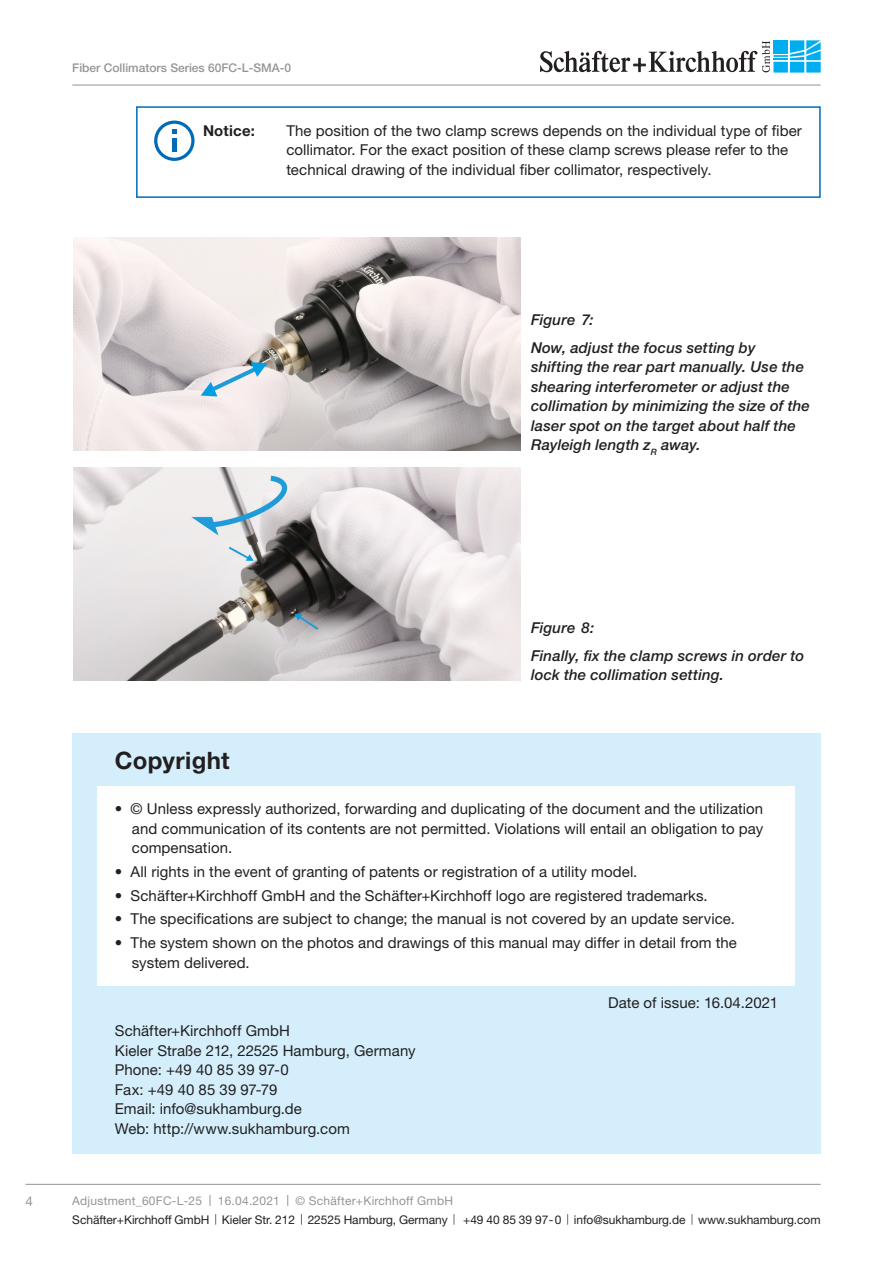
<style>
.page{position:relative;width:893px;height:1263px;background:#fff}
.page>*{position:absolute;margin:0;border:0;box-sizing:border-box;transform-origin:0 0}
.t1{font:700 24px "Helvetica Neue";letter-spacing:.015em;color:#231f20}
.t2{font:15px/19.5px "Helvetica Neue";letter-spacing:.005em;color:#231f20}
.Bildlegende___seitli{font:italic 500 15px/19.5px "Helvetica Neue";letter-spacing:.01em;color:#231f20}
.t3{font:700 15px "Helvetica Neue";letter-spacing:.01em;color:#231f20}
.t4{font:13.5px "Helvetica Neue";color:#939598}
.t5{font:12px "Helvetica Neue";letter-spacing:-.005em;color:#231f20}
.t6{font:12px "Helvetica Neue";letter-spacing:.02em;color:#939598}
.t7{font:500 12px "Helvetica Neue";color:#939598}
.s1{font-weight:500}
</style>
<div class="page">
<svg style="left:773px;top:72px;width:15px;height:1px"></svg>
<div style="left:790px;top:62px;width:14px;height:11px;background:#69cff5"></div>
<svg style="left:806px;top:72px;width:15px;height:1px"></svg>
<svg style="left:540px;top:40px;width:281px;height:32px"></svg>
<hr style="left:72px;top:85px;width:749px;height:1px;background:#939598">
<hr style="left:26px;top:1184px;width:795px;height:1px;background:#939598">
<div style="left:136px;top:106px;width:685px;height:92px;border:2px solid #006cb7"></div>
<svg style="left:154px;top:121px;width:41px;height:39px"></svg>
<img style="left:74px;top:238px;width:446px;height:212px">
<img style="left:74px;top:468px;width:446px;height:212px">
<div style="left:72px;top:733px;width:749px;height:420px;background:#d4effb"></div>
<div style="left:98px;top:786px;width:697px;height:199px;background:#fff"></div>
<p class="t7" style="left:72px;top:61px;width:220px">Fiber Collimators Series 60FC-L-SMA-0</p>
<p class="t3" style="left:203px;top:121px;width:53px">Notice:</p>
<p class="t2" style="left:286px;top:120px;width:517px">The position of the two clamp screws depends on the individual type of fiber collimator. For the exact position of these clamp screws please refer to the technical drawing of the individual fiber collimator, respectively.</p>
<p class="Bildlegende___seitli" style="left:531px;top:309px;width:64px">Figure 7:</p>
<p class="Bildlegende___seitli" style="left:531px;top:338px;width:280px">Now, adjust the focus setting by shifting the rear part manually. Use the shearing interferometer or adjust the collimation by minimizing the size of the laser spot on the target about half the Rayleigh length z<sub>R</sub> away.</p>
<p class="t4" style="left:26px;top:1193px;width:9px">4</p>
<p class="Bildlegende___seitli" style="left:531px;top:618px;width:65px">Figure 8:</p>
<p class="Bildlegende___seitli" style="left:531px;top:646px;width:275px">Finally, fix the clamp screws in order to lock the collimation setting.</p>
<p class="t1" style="left:115px;top:746px;width:116px">Copyright</p>
<p class="t2" style="left:132px;top:799px;width:633px;text-align:justify;text-indent:-17px"><span class="s1">•</span> © Unless expressly authorized, forwarding and duplicating of the document and the utilization and communication of its contents are not permitted. Violations will entail an obligation to pay compensation.</p>
<p class="t2" style="left:115px;top:861px;width:524px"><span class="s1">•</span> All rights in the event of granting of patents or registration of a utility model.</p>
<p class="t2" style="left:115px;top:885px;width:594px"><span class="s1">•</span> Schäfter+Kirchhoff GmbH and the Schäfter+Kirchhoff logo are registered trademarks.</p>
<p class="t2" style="left:115px;top:909px;width:622px"><span class="s1">•</span> The specifications are subject to change; the manual is not covered by an update service.</p>
<p class="t2" style="left:132px;top:933px;width:606px;text-indent:-17px"><span class="s1">•</span> The system shown on the photos and drawings of this manual may differ in detail from the system delivered.</p>
<p class="t2" style="left:608px;top:993px;width:172px">Date of issue: 16.04.2021</p>
<p class="t2" style="left:115px;top:1021px;width:302px">Schäfter+Kirchhoff GmbH<br>Kieler Straße 212, 22525 Hamburg, Germany<br>Phone: +49 40 85 39 97-0<br>Fax: +49 40 85 39 97-79<br>Email: info@sukhamburg.de<br>Web: http://www.sukhamburg.com</p>
<p class="t6" style="left:72px;top:1193px;width:131px">Adjustment_60FC-L-25</p>
<p class="t6" style="left:218px;top:1193px;width:64px">16.04.2021</p>
<p class="t6" style="left:296px;top:1193px;width:159px">© Schäfter+Kirchhoff GmbH</p>
<p class="t5" style="left:72px;top:1212px;width:377px">Schäfter+Kirchhoff GmbH Kieler Str. 212 22525 Hamburg, Germany</p>
<p class="t5" style="left:463px;top:1212px;width:359px">+49 40 85 39 97-0 info@sukhamburg.de www.sukhamburg.com</p>
</div>
